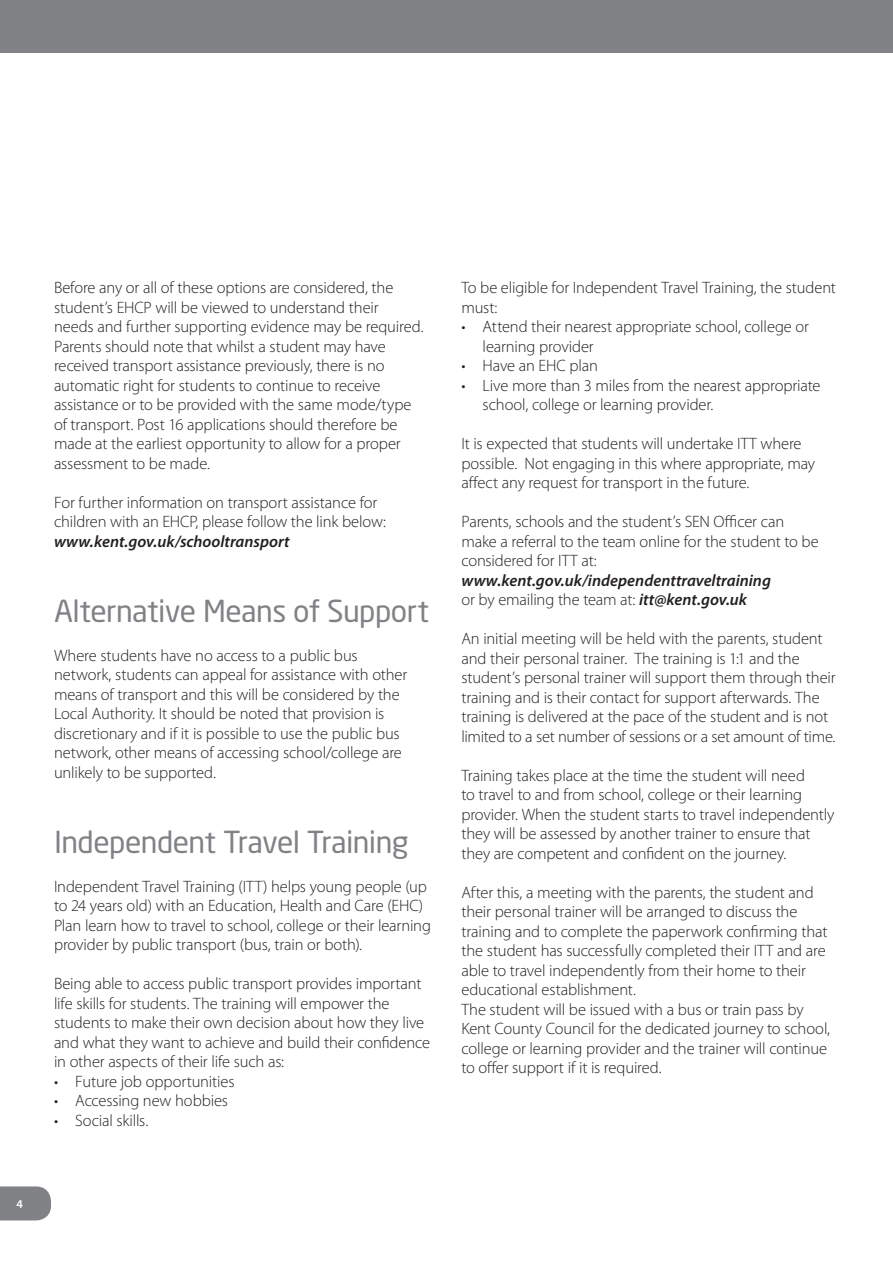
<style>
.page{position:relative;width:893px;height:1263px;background:#fff}
.page>*{position:absolute;margin:0;border:0;box-sizing:border-box;transform-origin:0 0}
.Main_headers{font:30px "Neo Sans Std";letter-spacing:-.02em;color:#808285}
.Main_headers-2{font:300 16.5px/19.5px "Myriad Pro";letter-spacing:-.01em;color:#231f20}
.Main_headers-3{font:italic 600 16.5px "Myriad Pro";color:#231f20}
.t1{font:600 12px "Myriad Pro";color:#fff}
.s1{font-weight:600;font-style:italic}
</style>
<div class="page">
<div style="left:0;top:0;width:893px;height:53px;background:#808285"></div>
<svg style="left:0;top:1186px;width:51px;height:34px"></svg>
<p class="t1" style="left:16px;top:1196px;width:8px">4</p>
<p class="Main_headers-2" style="left:54px;top:278px;width:371px">Before any or all of these options are considered, the student’s EHCP will be viewed to understand their<br>needs and further supporting evidence may be required.<br>Parents should note that whilst a student may have received transport assistance previously, there is no automatic right for students to continue to receive assistance or to be provided with the same mode/type of transport. Post 16 applications should therefore be made at the earliest opportunity to allow for a proper assessment to be made.</p>
<p class="Main_headers-2" style="left:54px;top:492px;width:333px">For further information on transport assistance for children with an EHCP, please follow the link below:</p>
<p class="Main_headers-3" style="left:54px;top:532px;width:237px">www.kent.gov.uk/schooltransport</p>
<p class="Main_headers" style="left:54px;top:592px;width:376px">Alternative Means of Support</p>
<p class="Main_headers-2" style="left:54px;top:645px;width:355px">Where students have no access to a public bus network, students can appeal for assistance with other means of transport and this will be considered by the Local Authority. It should be noted that provision is discretionary and if it is possible to use the public bus network, other means of accessing school/college are unlikely to be supported.</p>
<p class="Main_headers" style="left:54px;top:823px;width:356px">Independent Travel Training</p>
<p class="Main_headers-2" style="left:54px;top:876px;width:379px">Independent Travel Training (ITT) helps young people (up to 24 years old) with an Education, Health and Care (EHC)<br>Plan learn how to travel to school, college or their learning provider by public transport (bus, train or both).</p>
<p class="Main_headers-2" style="left:54px;top:974px;width:378px">Being able to access public transport provides important life skills for students. The training will empower the students to make their own decision about how they live and what they want to achieve and build their confidence in other aspects of their life such as:</p>
<p class="Main_headers-2" style="left:54px;top:1071px;width:182px">• Future job opportunities</p>
<p class="Main_headers-2" style="left:54px;top:1091px;width:176px">• Accessing new hobbies</p>
<p class="Main_headers-2" style="left:54px;top:1110px;width:96px">• Social skills.</p>
<p class="Main_headers-2" style="left:461px;top:278px;width:376px">To be eligible for Independent Travel Training, the student must:</p>
<p class="Main_headers-2" style="left:483px;top:317px;width:328px;text-indent:-21px">• Attend their nearest appropriate school, college or learning provider</p>
<p class="Main_headers-2" style="left:461px;top:356px;width:138px">• Have an EHC plan</p>
<p class="Main_headers-2" style="left:483px;top:375px;width:339px;text-indent:-21px">• Live more than 3 miles from the nearest appropriate school, college or learning provider.</p>
<p class="Main_headers-2" style="left:461px;top:434px;width:355px">It is expected that students will undertake ITT where possible. Not engaging in this where appropriate, may affect any request for transport in the future.</p>
<p class="Main_headers-2" style="left:461px;top:512px;width:359px">Parents, schools and the student’s SEN Officer can make a referral to the team online for the student to be considered for ITT at:</p>
<p class="Main_headers-3" style="left:461px;top:571px;width:311px">www.kent.gov.uk/independenttraveltraining</p>
<p class="Main_headers-2" style="left:461px;top:590px;width:287px">or by emailing the team at: <span class="s1">itt@kent.gov.uk</span></p>
<p class="Main_headers-2" style="left:461px;top:629px;width:376px">An initial meeting will be held with the parents, student and their personal trainer. The training is 1:1 and the student’s personal trainer will support them through their training and is their contact for support afterwards. The training is delivered at the pace of the student and is not limited to a set number of sessions or a set amount of time.</p>
<p class="Main_headers-2" style="left:461px;top:765px;width:375px">Training takes place at the time the student will need<br>to travel to and from school, college or their learning provider. When the student starts to travel independently they will be assessed by another trainer to ensure that they are competent and confident on the journey.</p>
<p class="Main_headers-2" style="left:461px;top:882px;width:368px">After this, a meeting with the parents, the student and their personal trainer will be arranged to discuss the training and to complete the paperwork confirming that the student has successfully completed their ITT and are able to travel independently from their home to their educational establishment.</p>
<p class="Main_headers-2" style="left:461px;top:999px;width:370px">The student will be issued with a bus or train pass by Kent County Council for the dedicated journey to school, college or learning provider and the trainer will continue to offer support if it is required.</p>
</div>
